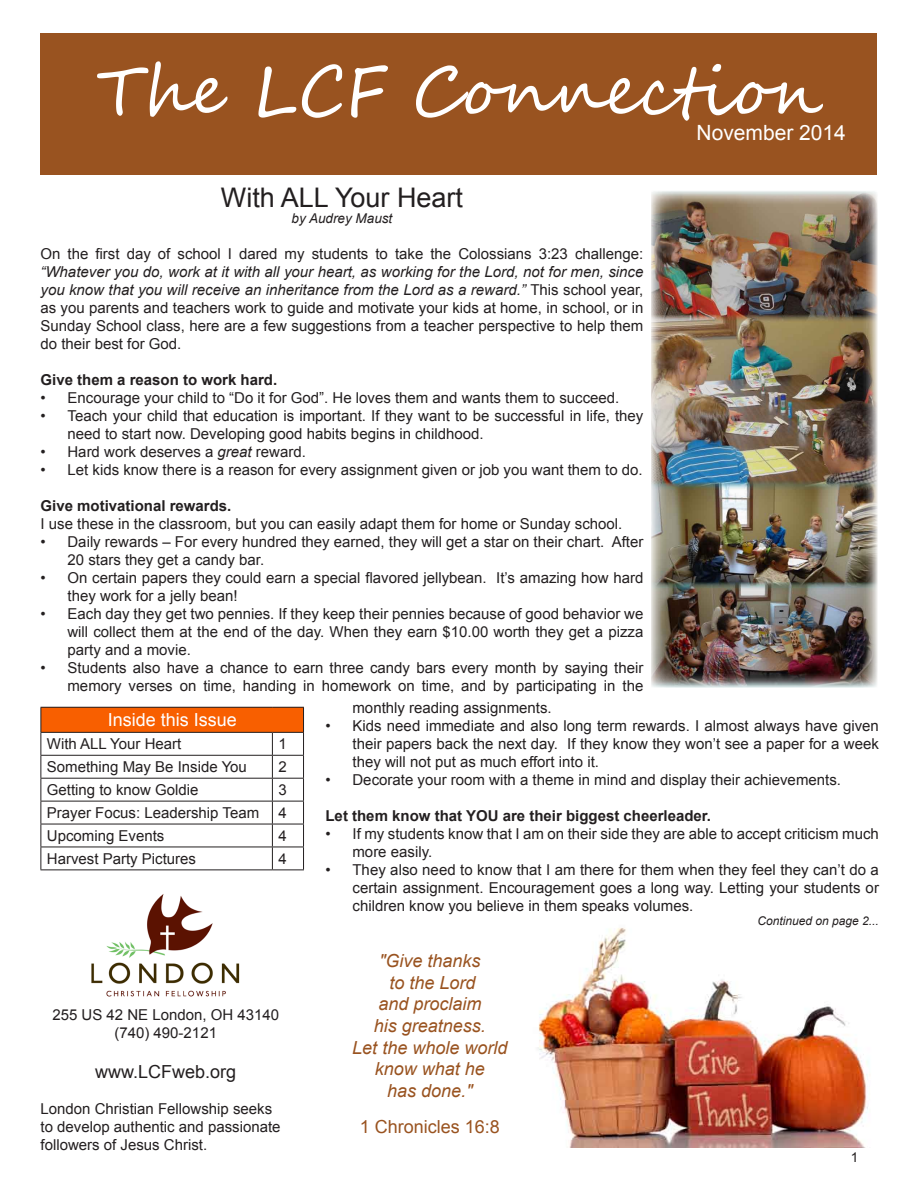
<style>
.page{position:relative;width:918px;height:1188px;background:#fff}
.page>*{position:absolute;margin:0;border:0;box-sizing:border-box;transform-origin:0 0}
.body_text{font:67.5px "Segoe Script";color:#fff}
.t1{font:27px "Arial";color:#231f20}
.body_text-2{font:21px "Arial";color:#fff}
.body_text-3{font:italic 18px/21.6px "Arial";color:#995320;text-align:center}
.t2{font:18px "Arial";color:#fff}
.body_text-4{font:18px "Arial";color:#995320}
.body_text-5{font:18px "Arial";color:#231f20}
.body_text-6{font:15px/18px "Arial";color:#231f20;text-align:justify}
.body_text-7{font:700 15px "Arial";color:#231f20}
.by_author{font:italic 13.5px "Arial";color:#231f20}
.t3{font:13.5px "Arial";color:#231f20}
.continued_TO{font:italic 12px "Arial";color:#231f20}
.s1{font-style:italic}
</style>
<div class="page">
<img style="left:91px;top:894px;width:149px;height:103px">
<div style="left:40px;top:33px;width:838px;height:141px;background:#995320"></div>
<hr style="left:40px;top:707px;width:232px;height:1px;background:#231f20">
<hr style="left:272px;top:707px;width:32px;height:1px;background:#231f20">
<svg style="left:40px;top:708px;width:264px;height:162px"></svg>
<hr style="left:40px;top:870px;width:232px;height:1px;background:#231f20">
<hr style="left:272px;top:870px;width:32px;height:1px;background:#231f20">
<img style="left:651px;top:191px;width:227px;height:497px">
<img style="left:538px;top:928px;width:332px;height:220px">
<p class="body_text" style="left:96px;top:36px;width:728px">The LCF Connection</p>
<p class="body_text-2" style="left:697px;top:119px;width:151px">November 2014</p>
<p class="t1" style="left:221px;top:180px;width:244px">With ALL Your Heart</p>
<p class="by_author" style="left:292px;top:210px;width:102px">by Audrey Maust</p>
<p class="body_text-6" style="left:40px;top:245px;width:605px">On the first day of school I dared my students to take the Colossians 3:23 challenge: <span class="s1">“Whatever you do, work at it with all your heart, as working for the Lord, not for men, since you know that you will receive an inheritance from the Lord as a reward.”</span> This school year, as you parents and teachers work to guide and motivate your kids at home, in school, or in Sunday School class, here are a few suggestions from a teacher perspective to help them do their best for God.</p>
<p class="body_text-7" style="left:40px;top:370px;width:238px">Give them a reason to work hard.</p>
<p class="body_text-6" style="left:40px;top:389px;width:580px">• Encourage your child to “Do it for God”. He loves them and wants them to succeed.</p>
<p class="body_text-6" style="left:68px;top:407px;width:577px;text-indent:-27px">• Teach your child that education is important. If they want to be successful in life, they need to start now. Developing good habits begins in childhood.</p>
<p class="body_text-6" style="left:40px;top:443px;width:267px">• Hard work deserves a <span class="s1">great</span> reward.</p>
<p class="body_text-6" style="left:40px;top:461px;width:604px">• Let kids know there is a reason for every assignment given or job you want them to do.</p>
<p class="body_text-7" style="left:40px;top:496px;width:192px">Give motivational rewards.</p>
<p class="body_text-6" style="left:40px;top:515px;width:583px">I use these in the classroom, but you can easily adapt them for home or Sunday school.</p>
<p class="body_text-6" style="left:68px;top:533px;width:578px;text-indent:-27px">• Daily rewards – For every hundred they earned, they will get a star on their chart. After<br>20 stars they get a candy bar.</p>
<p class="body_text-6" style="left:68px;top:569px;width:577px;text-indent:-27px">• On certain papers they could earn a special flavored jellybean. It’s amazing how hard they work for a jelly bean!</p>
<p class="body_text-6" style="left:68px;top:605px;width:577px;text-indent:-27px">• Each day they get two pennies. If they keep their pennies because of good behavior we will collect them at the end of the day. When they earn $10.00 worth they get a pizza party and a movie.</p>
<p class="body_text-6" style="left:40px;top:659px;width:604px;text-align:right">• Students also have a chance to earn three candy bars every month by saying their memory verses on time, handing in homework on time, and by participating in the</p>
<p class="body_text-6" style="left:352px;top:699px;width:201px">monthly reading assignments.</p>
<p class="body_text-6" style="left:352px;top:717px;width:528px;text-indent:-27px">• Kids need immediate and also long term rewards. I almost always have given their papers back the next day. If they know they won’t see a paper for a week they will not put as much effort into it.</p>
<p class="body_text-6" style="left:326px;top:771px;width:517px">• Decorate your room with a theme in mind and display their achievements.</p>
<p class="body_text-7" style="left:326px;top:806px;width:387px">Let them know that YOU are their biggest cheerleader.</p>
<p class="body_text-6" style="left:352px;top:825px;width:528px;text-indent:-27px">• If my students know that I am on their side they are able to accept criticism much more easily.</p>
<p class="body_text-6" style="left:352px;top:861px;width:528px;text-indent:-27px">• They also need to know that I am there for them when they feel they can’t do a certain assignment. Encouragement goes a long way. Letting your students or children know you believe in them speaks volumes.</p>
<p class="continued_TO" style="left:758px;top:913px;width:123px">Continued on page 2...</p>
<p class="body_text-3" style="left:379px;top:950px;width:103px">"Give thanks</p>
<p class="body_text-3" style="left:389px;top:972px;width:88px">to the Lord</p>
<p class="body_text-3" style="left:378px;top:993px;width:105px">and proclaim</p>
<p class="body_text-3" style="left:374px;top:1015px;width:114px">his greatness.</p>
<p class="body_text-3" style="left:352px;top:1037px;width:157px">Let the whole world know what he</p>
<p class="body_text-3" style="left:387px;top:1080px;width:87px">has done."</p>
<p class="body_text-4" style="left:360px;top:1115px;width:142px">1 Chronicles 16:8</p>
<p class="t2" style="left:108px;top:708px;width:131px">Inside this Issue</p>
<p class="body_text-6" style="left:47px;top:735px;width:136px">With ALL Your Heart</p>
<p class="body_text-6" style="left:278px;top:735px;width:10px">1</p>
<p class="body_text-6" style="left:47px;top:758px;width:202px">Something May Be Inside You</p>
<p class="body_text-6" style="left:278px;top:758px;width:10px">2</p>
<p class="body_text-6" style="left:47px;top:781px;width:153px">Getting to know Goldie</p>
<p class="body_text-6" style="left:278px;top:781px;width:10px">3</p>
<p class="body_text-6" style="left:47px;top:804px;width:214px">Prayer Focus: Leadership Team</p>
<p class="body_text-6" style="left:278px;top:804px;width:10px">4</p>
<p class="body_text-6" style="left:47px;top:827px;width:119px">Upcoming Events</p>
<p class="body_text-6" style="left:278px;top:827px;width:10px">4</p>
<p class="body_text-6" style="left:47px;top:850px;width:151px">Harvest Party Pictures</p>
<p class="body_text-6" style="left:278px;top:850px;width:10px">4</p>
<p class="body_text-6" style="left:52px;top:1006px;width:228px">255 US 42 NE London, OH 43140</p>
<p class="body_text-6" style="left:114px;top:1024px;width:104px">(740) 490-2121</p>
<p class="body_text-5" style="left:95px;top:1060px;width:143px">www.LCFweb.org</p>
<p class="body_text-6" style="left:40px;top:1100px;width:233px">London Christian Fellowship seeks</p>
<p class="body_text-6" style="left:40px;top:1118px;width:242px">to develop authentic and passionate</p>
<p class="body_text-6" style="left:40px;top:1136px;width:168px">followers of Jesus Christ.</p>
<p class="t3" style="left:851px;top:1149px;width:9px">1</p>
</div>
